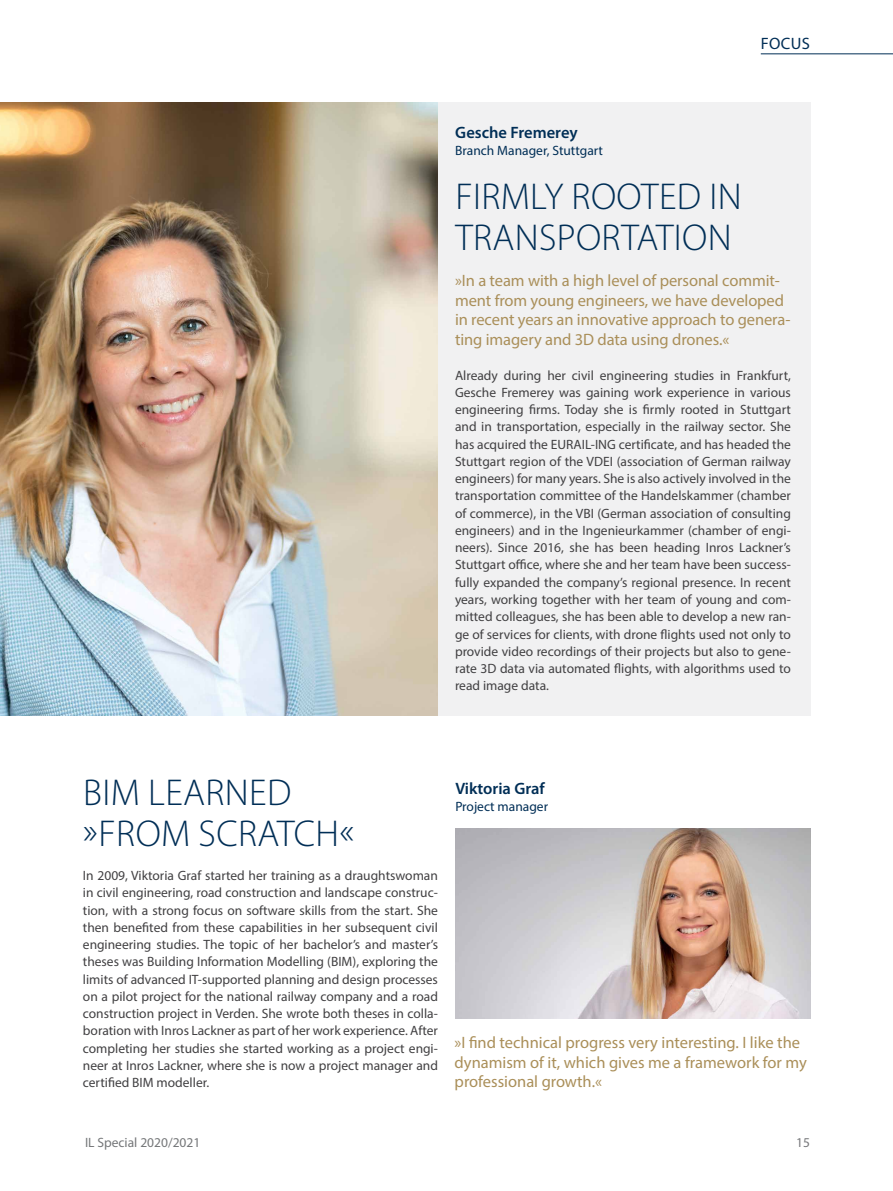
<style>
.page{position:relative;width:893px;height:1191px;background:#fff}
.page>*{position:absolute;margin:0;border:0;box-sizing:border-box;transform-origin:0 0}
.t1{font:300 37.5px/40.5px "Myriad Pro";letter-spacing:.01em;color:#002e56}
.t2{font:16.5px/19.5px "Myriad Pro";letter-spacing:-.005em;color:#aa8f59}
.t3{font:600 16.5px "Myriad Pro";color:#002e56}
.t4{font:16.5px "Myriad Pro";letter-spacing:.02em;color:#002e56}
.t5{font:13.5px/17.2px "Myriad Pro";color:#414042;text-align:justify}
.t6{font:13.5px "Myriad Pro";color:#002e56}
.t7{font:13.5px "Myriad Pro";color:#757779}
.t8{font:13.5px "Myriad Pro";color:#77787b}
</style>
<div class="page">
<div style="left:314px;top:102px;width:496px;height:614px;background:#f1f1f2"></div>
<img style="left:0;top:102px;width:438px;height:614px">
<hr style="left:761px;top:53px;width:132px;height:1px;background:#002e56">
<img style="left:455px;top:828px;width:355px;height:190px">
<p class="t3" style="left:455px;top:122px;width:124px">Gesche Fremerey</p>
<p class="t6" style="left:455px;top:142px;width:149px">Branch Manager, Stuttgart</p>
<p class="t4" style="left:761px;top:33px;width:51px">FOCUS</p>
<h1 class="t1" style="left:455px;top:176px;width:288px">FIRMLY ROOTED IN<br>TRANSPORTATION</h1>
<p class="t2" style="left:455px;top:271px;width:337px">»In a team with a high level of personal commit&shy;ment from young engineers, we have developed in recent years an innovative approach to genera&shy;ting imagery and 3D data using drones.«</p>
<p class="t5" style="left:455px;top:366px;width:337px">Already during her civil engineering studies in Frankfurt, Gesche Fremerey was gaining work experience in various engineering firms. Today she is firmly rooted in Stuttgart and in transportation, especially in the railway sector. She has acquired the EURAIL-ING certificate, and has headed the Stuttgart region of the VDEI (association of German railway engineers) for many years. She is also actively involved in the transportation committee of the Handelskammer (chamber of commerce), in the VBI (German association of consulting engineers) and in the Ingenieurkammer (chamber of engi&shy;neers). Since 2016, she has been heading Inros Lackner’s Stuttgart office, where she and her team have been success&shy;fully expanded the company’s regional presence. In recent years, working together with her team of young and com&shy;mitted colleagues, she has been able to develop a new ran&shy;ge of services for clients, with drone flights used not only to provide video recordings of their projects but also to gene&shy;rate 3D data via automated flights, with algorithms used to read image data.</p>
<h1 class="t1" style="left:83px;top:772px;width:210px">BIM LEARNED</h1>
<h1 class="t1" style="left:83px;top:812px;width:273px">»FROM SCRATCH«</h1>
<p class="t5" style="left:83px;top:866px;width:357px">In 2009, Viktoria Graf started her training as a draughtswoman in civil engineering, road construction and landscape construc&shy;tion, with a strong focus on software skills from the start. She then benefited from these capabilities in her subsequent civil engineering studies. The topic of her bachelor’s and master’s theses was Building Information Modelling (BIM), exploring the limits of advanced IT-supported planning and design processes on a pilot project for the national railway company and a road construction project in Verden. She wrote both theses in colla&shy;boration with Inros Lackner as part of her work experience. After completing her studies she started working as a project engi&shy;neer at Inros Lackner, where she is now a project manager and certified BIM modeller.</p>
<p class="t3" style="left:455px;top:777px;width:91px">Viktoria Graf</p>
<p class="t6" style="left:455px;top:798px;width:94px">Project manager</p>
<p class="t2" style="left:455px;top:1032px;width:354px">»I find technical progress very interesting. I like the dynamism of it, which gives me a framework for my professional growth.«</p>
<p class="t7" style="left:85px;top:1134px;width:117px">IL Special 2020/2021</p>
<p class="t8" style="left:796px;top:1134px;width:15px">15</p>
</div>
